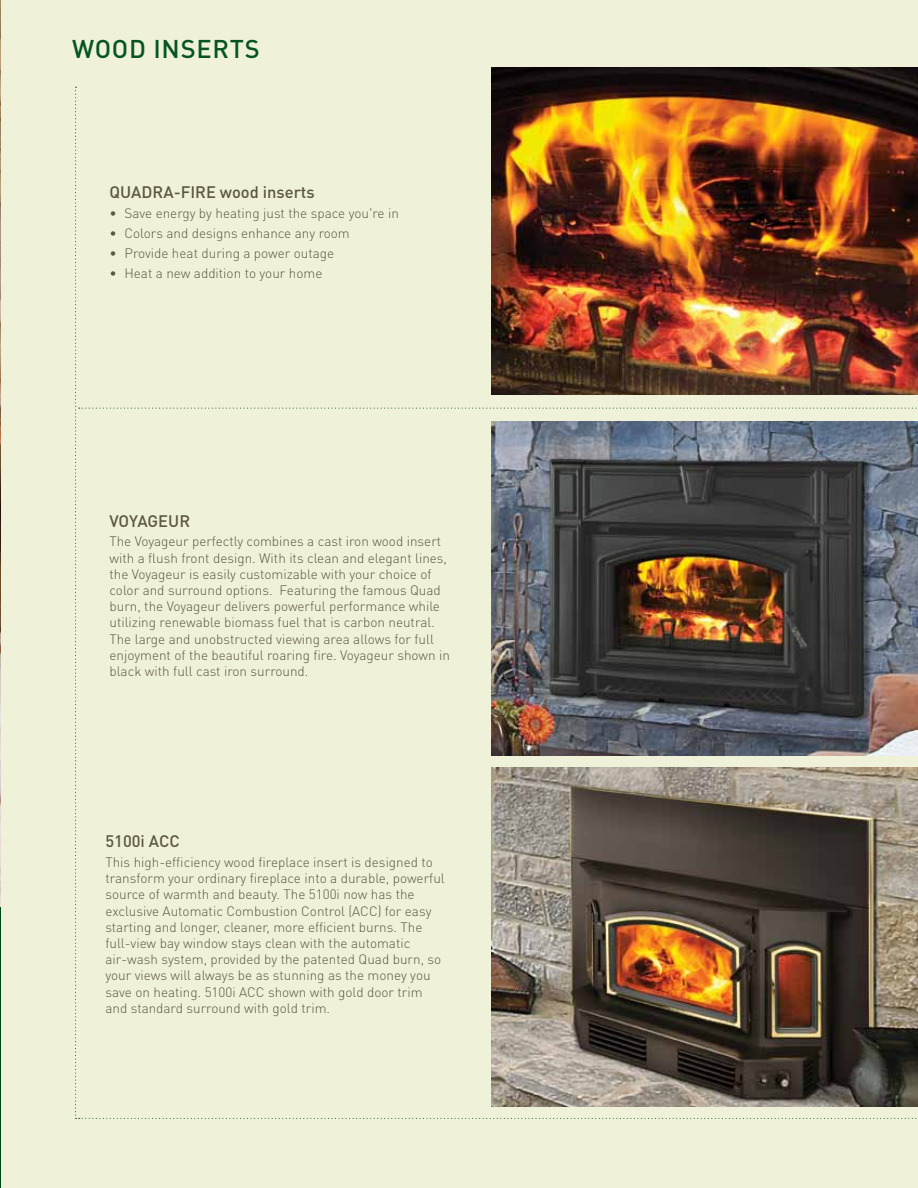
<style>
.page{position:relative;width:918px;height:1188px;background:#f0f1d9}
.page>*{position:absolute;margin:0;border:0;box-sizing:border-box;transform-origin:0 0}
.t1{font:500 25.35px "DIN Pro";color:#065521}
.t2{font:500 16.5px "DIN Pro";color:#5c5641}
.t3{font:300 13.5px/16.2px "DIN Pro";color:#5c5641}
</style>
<div class="page">
<img style="left:0;top:0;width:1px;height:908px">
<hr style="left:0;top:908px;width:1px;height:280px;background:#004712">
<img style="left:75px;top:87px;width:843px;height:1032px">
<img style="left:491px;top:68px;width:427px;height:326px">
<h1 class="t1" style="left:72px;top:32px;width:20px">WOO</h1>
<h1 class="t1" style="left:129px;top:32px;width:132px">D Inserts</h1>
<p class="t2" style="left:110px;top:181px;width:207px">QUADRA-FIRE wood inserts</p>
<p class="t3" style="left:110px;top:204px;width:291px">• Save energy by heating just the space you're in</p>
<p class="t3" style="left:110px;top:224px;width:242px">• Colors and designs enhance any room</p>
<p class="t3" style="left:110px;top:244px;width:226px">• Provide heat during a power outage</p>
<p class="t3" style="left:110px;top:264px;width:214px">• Heat a new addition to your home</p>
<p class="t2" style="left:110px;top:509px;width:60px">VOYAGEUR</p>
<p class="t3" style="left:110px;top:533px;width:342px">The Voyageur perfectly combines a cast iron wood insert with a flush front design. With its clean and elegant lines, the Voyageur is easily customizable with your choice of color and surround options. Featuring the famous Quad burn, the Voyageur delivers powerful performance while utilizing renewable biomass fuel that is carbon neutral.<br>The large and unobstructed viewing area allows for full enjoyment of the beautiful roaring fire. Voyageur shown in black with full cast iron surround.</p>
<p class="t2" style="left:105px;top:830px;width:76px">5100i ACC</p>
<p class="t3" style="left:105px;top:854px;width:341px">This high-efficiency wood fireplace insert is designed to transform your ordinary fireplace into a durable, powerful source of warmth and beauty. The 5100i now has the exclusive Automatic Combustion Control (ACC) for easy starting and longer, cleaner, more efficient burns. The full-view bay window stays clean with the automatic air-wash system, provided by the patented Quad burn, so your views will always be as stunning as the money you save on heating. 5100i ACC shown with gold door trim and standard surround with gold trim.</p>
</div>
